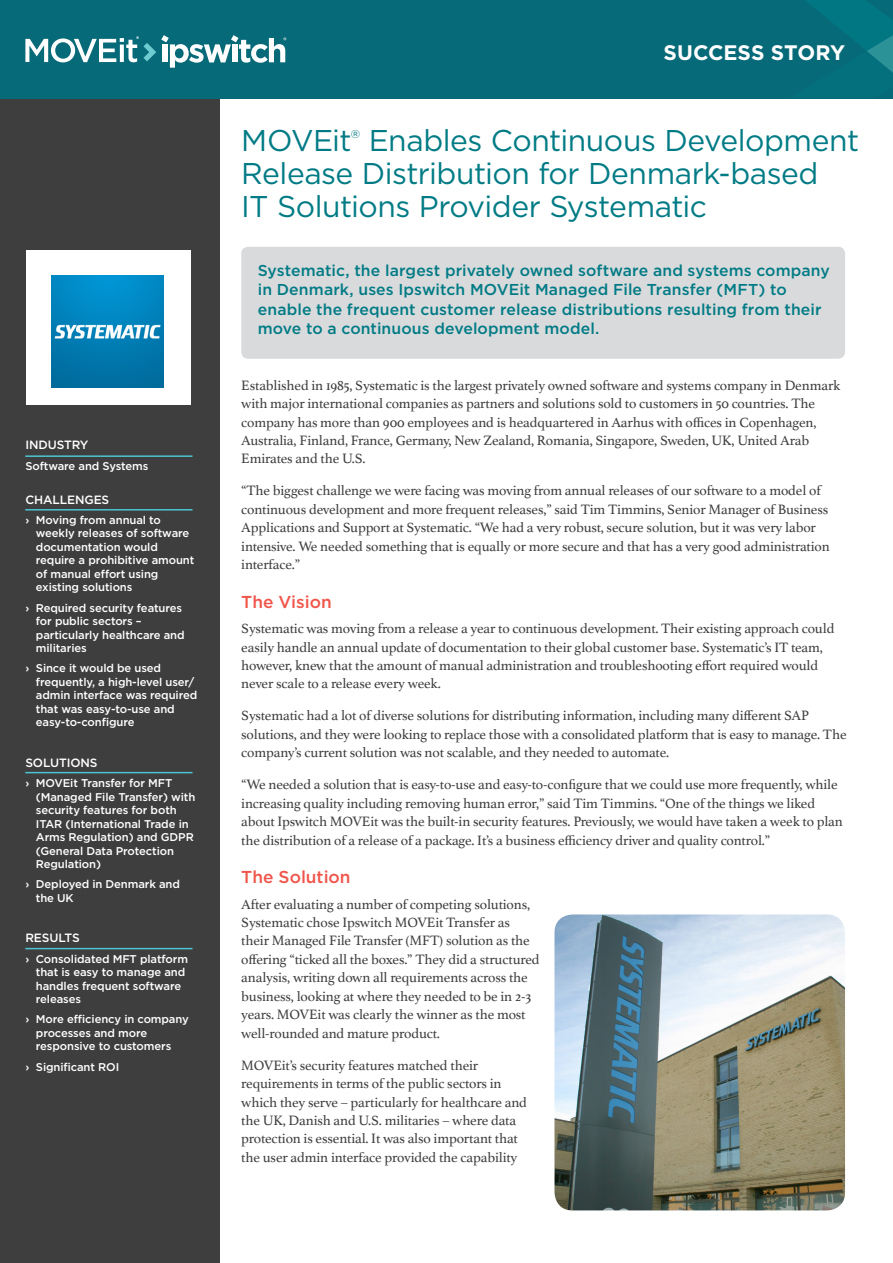
<style>
.page{position:relative;width:893px;height:1263px;background:#fff}
.page>*{position:absolute;margin:0;border:0;box-sizing:border-box;transform-origin:0 0}
.t1{font:30px/33px "Gotham";letter-spacing:-.015em;color:#007b85}
.t2{font:700 21px "Gotham";color:#fff}
.Body{font:500 17.25px "Gotham";color:#f0554b}
.t3{font:500 15.75px/19.5px "Gotham";letter-spacing:.005em;color:#007b85}
.Body-2{font:14.25px/18.5px "Athelas";letter-spacing:-.01em;color:#3e3e3f}
.t4{font:500 12px "Gotham";letter-spacing:-.01em;color:#fff}
.t5{font:11.4px "Gotham";color:#007b85}
.t6{font:500 11.25px/13.5px "Gotham";letter-spacing:-.01em;color:#fff}
</style>
<div class="page">
<div style="left:0;top:85px;width:220px;height:1178px;background:#3e3e3f"></div>
<div style="left:241px;top:247px;width:604px;height:112px;background:#d9dadc;border-radius:7px"></div>
<div style="left:0;top:0;width:893px;height:98px;background:#076a78"></div>
<svg style="left:806px;top:0;width:87px;height:73px"></svg>
<hr style="left:25px;top:948px;width:167px;height:1px;background:#4dc4d1">
<hr style="left:25px;top:455px;width:167px;height:2px;background:#4dc4d1">
<hr style="left:25px;top:509px;width:167px;height:1px;background:#4dc4d1">
<hr style="left:25px;top:772px;width:167px;height:1px;background:#4dc4d1">
<div style="left:27px;top:251px;width:164px;height:154px;background:#fff"></div>
<img style="left:554px;top:914px;width:291px;height:296px">
<img style="left:52px;top:275px;width:112px;height:112px">
<svg style="left:25px;top:35px;width:261px;height:33px"></svg>
<p class="t4" style="left:25px;top:438px;width:65px">INDUSTRY</p>
<p class="t6" style="left:25px;top:459px;width:125px">Software and Systems</p>
<p class="t4" style="left:25px;top:492px;width:85px">CHALLENGES</p>
<p class="t6" style="left:36px;top:513px;width:160px;text-indent:-10px">› Moving from annual to weekly releases of software documentation would require a prohibitive amount of manual effort using existing solutions</p>
<p class="t6" style="left:36px;top:600px;width:150px;text-indent:-10px">› Required security features for public sectors – particularly healthcare and militaries</p>
<p class="t6" style="left:36px;top:661px;width:163px;text-indent:-10px">› Since it would be used frequently, a high-level user/ admin interface was required that was easy-to-use and easy-to-configure</p>
<p class="t4" style="left:25px;top:756px;width:74px">SOLUTIONS</p>
<p class="t6" style="left:36px;top:776px;width:161px;text-indent:-10px">› MOVEit Transfer for MFT (Managed File Transfer) with security features for both<br>ITAR (International Trade in<br>Arms Regulation) and GDPR (General Data Protection<br>Regulation)</p>
<p class="t6" style="left:36px;top:877px;width:146px;text-indent:-10px">› Deployed in Denmark and the UK</p>
<p class="t4" style="left:25px;top:931px;width:56px">RESULTS</p>
<p class="t6" style="left:36px;top:951px;width:154px;text-indent:-10px">› Consolidated MFT platform that is easy to manage and handles frequent software releases</p>
<p class="t6" style="left:36px;top:1012px;width:154px;text-indent:-10px">› More efficiency in company processes and more responsive to customers</p>
<p class="t6" style="left:25px;top:1059px;width:95px">› Significant ROI</p>
<p class="t2" style="left:663px;top:40px;width:183px">SUCCESS STORY</p>
<p class="t1" style="left:241px;top:123px;width:619px;text-indent:128px">Enables Continuous Development<br>Release Distribution for Denmark-based<br>IT Solutions Provider Systematic</p>
<p class="t1" style="left:241px;top:123px;width:112px">MOVEit</p>
<p class="t5" style="left:351px;top:128px;width:11px">®</p>
<p class="t3" style="left:258px;top:260px;width:573px">Systematic, the largest privately owned software and systems company in Denmark, uses Ipswitch MOVEit Managed File Transfer (MFT) to enable the frequent customer release distributions resulting from their move to a continuous development model.</p>
<p class="Body-2" style="left:241px;top:375px;width:601px">Established in 1985, Systematic is the largest privately owned software and systems company in Denmark with major international companies as partners and solutions sold to customers in 50 countries. The company has more than 900 employees and is headquartered in Aarhus with offices in Copenhagen, Australia, Finland, France, Germany, New Zealand, Romania, Singapore, Sweden, UK, United Arab Emirates and the U.S.</p>
<p class="Body-2" style="left:241px;top:481px;width:590px">“The biggest challenge we were facing was moving from annual releases of our software to a model of continuous development and more frequent releases,” said Tim Timmins, Senior Manager of Business Applications and Support at Systematic. “We had a very robust, secure solution, but it was very labor intensive. We needed something that is equally or more secure and that has a very good administration interface.”</p>
<p class="Body" style="left:241px;top:592px;width:92px">The Vision</p>
<p class="Body-2" style="left:241px;top:619px;width:595px">Systematic was moving from a release a year to continuous development. Their existing approach could easily handle an annual update of documentation to their global customer base. Systematic’s IT team, however, knew that the amount of manual administration and troubleshooting effort required would never scale to a release every week.</p>
<p class="Body-2" style="left:241px;top:706px;width:607px">Systematic had a lot of diverse solutions for distributing information, including many different SAP solutions, and they were looking to replace those with a consolidated platform that is easy to manage. The company’s current solution was not scalable, and they needed to automate.</p>
<p class="Body-2" style="left:241px;top:775px;width:603px">“We needed a solution that is easy-to-use and easy-to-configure that we could use more frequently, while increasing quality including removing human error,” said Tim Timmins. “One of the things we liked about Ipswitch MOVEit was the built-in security features. Previously, we would have taken a week to plan the distribution of a release of a package. It’s a business efficiency driver and quality control.”</p>
<p class="Body" style="left:241px;top:867px;width:111px">The Solution</p>
<p class="Body-2" style="left:241px;top:894px;width:300px">After evaluating a number of competing solutions, Systematic chose Ipswitch MOVEit Transfer as their Managed File Transfer (MFT) solution as the offering “ticked all the boxes.” They did a structured analysis, writing down all requirements across the business, looking at where they needed to be in 2-3 years. MOVEit was clearly the winner as the most well-rounded and mature product.</p>
<p class="Body-2" style="left:241px;top:1055px;width:287px">MOVEit’s security features matched their requirements in terms of the public sectors in which they serve – particularly for healthcare and the UK, Danish and U.S. militaries – where data protection is essential. It was also important that the user admin interface provided the capability</p>
</div>
